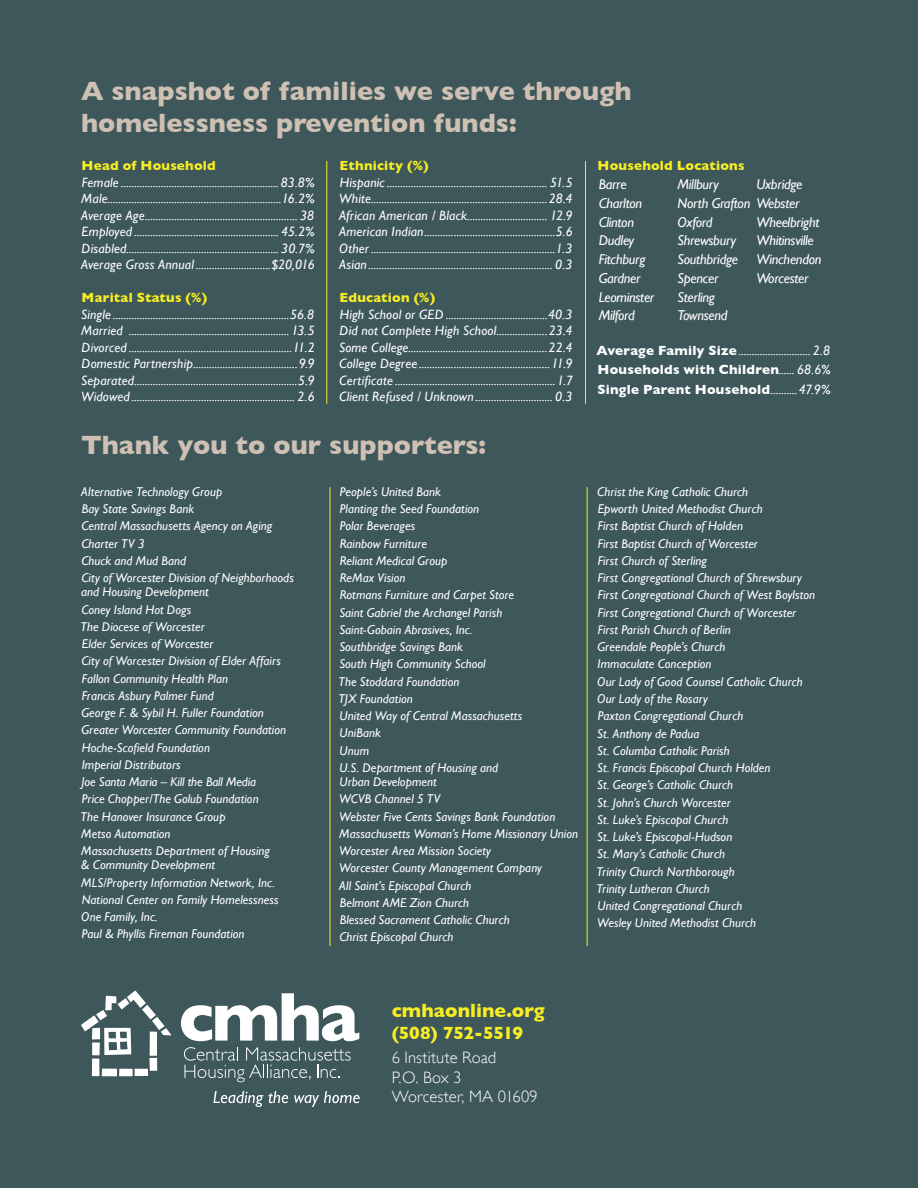
<style>
.page{position:relative;width:918px;height:1188px;background:#3e575b}
.page>*{position:absolute;margin:0;border:0;box-sizing:border-box;transform-origin:0 0}
.t1{font:700 27px/32.4px "Gill Sans";color:#cec0b3}
.t2{font:700 19.5px "Gill Sans";letter-spacing:.005em;color:#f7ee22}
.t3{font:700 18px "Gill Sans";letter-spacing:-.025em;color:#f7ee22}
.t4{font:300 16.5px/19.5px "Gill Sans";letter-spacing:.01em;color:#fff}
.t5{font:italic 14.25px/18.8px "Gill Sans";letter-spacing:-.02em;color:#fff}
.t6{font:italic 13.5px/16.5px "Gill Sans";letter-spacing:.01em;color:#fff;text-align:justify}
.t7{font:700 13.5px/19.5px "Gill Sans";letter-spacing:.015em;color:#fff;text-align:justify}
.t8{font:700 13.5px "Gill Sans";letter-spacing:.015em;color:#f7ee22}
.t9{font:italic 12.75px/17.2px "Gill Sans";letter-spacing:.005em;color:#fff}
.s1{font-weight:400;font-style:italic}
</style>
<div class="page">
<svg style="left:181px;top:993px;width:178px;height:48px"></svg>
<svg style="left:184px;top:1047px;width:167px;height:35px"></svg>
<svg style="left:213px;top:1091px;width:75px;height:16px"></svg>
<svg style="left:294px;top:1091px;width:66px;height:16px"></svg>
<div style="left:92px;top:1059px;width:7px;height:17px;background:#fff"></div>
<div style="left:102px;top:1069px;width:15px;height:7px;background:#fff"></div>
<div style="left:119px;top:1069px;width:14px;height:7px;background:#fff"></div>
<div style="left:135px;top:1069px;width:13px;height:7px;background:#fff"></div>
<div style="left:150px;top:1032px;width:7px;height:24px;background:#ccd2d3"></div>
<div style="left:149px;top:1058px;width:8px;height:13px;background:#fff"></div>
<svg style="left:81px;top:990px;width:91px;height:65px"></svg>
<hr style="left:326px;top:161px;width:1px;height:243px;background:#f7ee22">
<hr style="left:330px;top:487px;width:1px;height:459px;background:#f7ee22">
<hr style="left:587px;top:487px;width:1px;height:459px;background:#f7ee22">
<hr style="left:585px;top:161px;width:1px;height:243px;background:#f7ee22">
<h1 class="t1" style="left:81px;top:74px;width:552px">A snapshot of families we serve through homelessness prevention funds:</h1>
<p class="t8" style="left:82px;top:158px;width:136px">Head of Household</p>
<p class="t6" style="left:81px;top:174px;width:235px">Female ........................................................... 83.8% Male.................................................................16.2% Average Age......................................................... 38<br>Employed ...................................................... 45.2% Disabled......................................................... 30.7% Average Gross Annual ............................$20,016</p>
<p class="t8" style="left:82px;top:290px;width:127px">Marital Status (%)</p>
<p class="t6" style="left:81px;top:306px;width:235px">Single ..................................................................56.8<br>Married ............................................................ 13.5<br>Divorced .............................................................11.2<br>Domestic Partnership.......................................9.9<br>Separated.............................................................5.9<br>Widowed ............................................................. 2.6</p>
<p class="t8" style="left:340px;top:158px;width:91px">Ethnicity (%)</p>
<p class="t6" style="left:339px;top:174px;width:235px">Hispanic ............................................................ 51.5<br>White..................................................................28.4<br>African American / Black.............................. 12.9<br>American Indian.................................................5.6<br>Other.....................................................................1.3<br>Asian..................................................................... 0.3</p>
<p class="t8" style="left:340px;top:290px;width:97px">Education (%)</p>
<p class="t6" style="left:339px;top:306px;width:235px">High School or GED ......................................40.3<br>Did not Complete High School...................23.4<br>Some College....................................................22.4<br>College Degree .................................................11.9<br>Certificate ............................................................1.7<br>Client Refused / Unknown ............................. 0.3</p>
<h1 class="t1" style="left:81px;top:428px;width:407px">Thank you to our supporters:</h1>
<p class="t9" style="left:81px;top:483px;width:214px">Alternative Technology Group<br>Bay State Savings Bank<br>Central Massachusetts Agency on Aging<br>Charter TV 3<br>Chuck and Mud Band<br>City of Worcester Division of Neighborhoods</p>
<p class="t9" style="left:80px;top:583px;width:207px">and Housing Development<br>Coney Island Hot Dogs<br>The Diocese of Worcester<br>Elder Services of Worcester<br>City of Worcester Division of Elder Affairs<br>Fallon Community Health Plan<br>Francis Asbury Palmer Fund<br>George F. &amp; Sybil H. Fuller Foundation<br>Greater Worcester Community Foundation<br>Hoche-Scofield Foundation<br>Imperial Distributors<br>Joe Santa Maria – Kill the Ball Media<br>Price Chopper/The Golub Foundation<br>The Hanover Insurance Group<br>Metso Automation<br>Massachusetts Department of Housing</p>
<p class="t9" style="left:81px;top:857px;width:199px">&amp; Community Development<br>MLS/Property Information Network, Inc.<br>National Center on Family Homelessness<br>One Family, Inc.<br>Paul &amp; Phyllis Fireman Foundation</p>
<p class="t9" style="left:338px;top:483px;width:185px">People’s United Bank<br>Planting the Seed Foundation<br>Polar Beverages<br>Rainbow Furniture<br>Reliant Medical Group<br>ReMax Vision<br>Rotmans Furniture and Carpet Store<br>Saint Gabriel the Archangel Parish<br>Saint-Gobain Abrasives, Inc.<br>Southbridge Savings Bank<br>South High Community School<br>The Stoddard Foundation<br>TJX Foundation<br>United Way of Central Massachusetts<br>UniBank<br>Unum<br>U.S. Department of Housing and</p>
<p class="t9" style="left:339px;top:773px;width:240px">Urban Development<br>WCVB Channel 5 TV<br>Webster Five Cents Savings Bank Foundation<br>Massachusetts Woman’s Home Missionary Union<br>Worcester Area Mission Society<br>Worcester County Management Company<br>All Saint’s Episcopal Church<br>Belmont AME Zion Church<br>Blessed Sacrament Catholic Church<br>Christ Episcopal Church</p>
<p class="t8" style="left:598px;top:158px;width:148px">Household Locations</p>
<p class="t5" style="left:599px;top:175px;width:57px">Barre<br>Charlton<br>Clinton<br>Dudley<br>Fitchburg<br>Gardner<br>Leominster<br>Milford</p>
<p class="t5" style="left:678px;top:175px;width:123px">Millbury<br>North Grafton Webster<br>Oxford<br>Shrewsbury<br>Southbridge<br>Spencer<br>Sterling<br>Townsend</p>
<p class="t5" style="left:756px;top:175px;width:48px">Uxbridge</p>
<p class="t5" style="left:756px;top:212px;width:67px">Wheelbright<br>Whitinsville<br>Winchendon<br>Worcester</p>
<p class="t7" style="left:597px;top:340px;width:236px">Average Family Size<span class="s1">........................... 2.8<br></span>Households with Children<span class="s1">...... 68.6% </span>Single Parent Household<span class="s1">..........47.9%</span></p>
<p class="t9" style="left:596px;top:483px;width:220px">Christ the King Catholic Church<br>Epworth United Methodist Church<br>First Baptist Church of Holden<br>First Baptist Church of Worcester<br>First Church of Sterling<br>First Congregational Church of Shrewsbury<br>First Congregational Church of West Boylston<br>First Congregational Church of Worcester<br>First Parish Church of Berlin<br>Greendale People’s Church<br>Immaculate Conception<br>Our Lady of Good Counsel Catholic Church<br>Our Lady of the Rosary<br>Paxton Congregational Church<br>St. Anthony de Padua<br>St. Columba Catholic Parish<br>St. Francis Episcopal Church Holden<br>St. George’s Catholic Church<br>St. John’s Church Worcester<br>St. Luke’s Episcopal Church<br>St. Luke’s Episcopal-Hudson<br>St. Mary’s Catholic Church<br>Trinity Church Northborough<br>Trinity Lutheran Church<br>United Congregational Church<br>Wesley United Methodist Church</p>
<h2 class="t2" style="left:392px;top:999px;width:155px">cmhaonline.org</h2>
<h3 class="t3" style="left:392px;top:1023px;width:133px">(508) 752-5519</h3>
<p class="t4" style="left:392px;top:1048px;width:148px">6 Institute Road<br>P.O. Box 3<br>Worcester, MA 01609</p>
</div>
